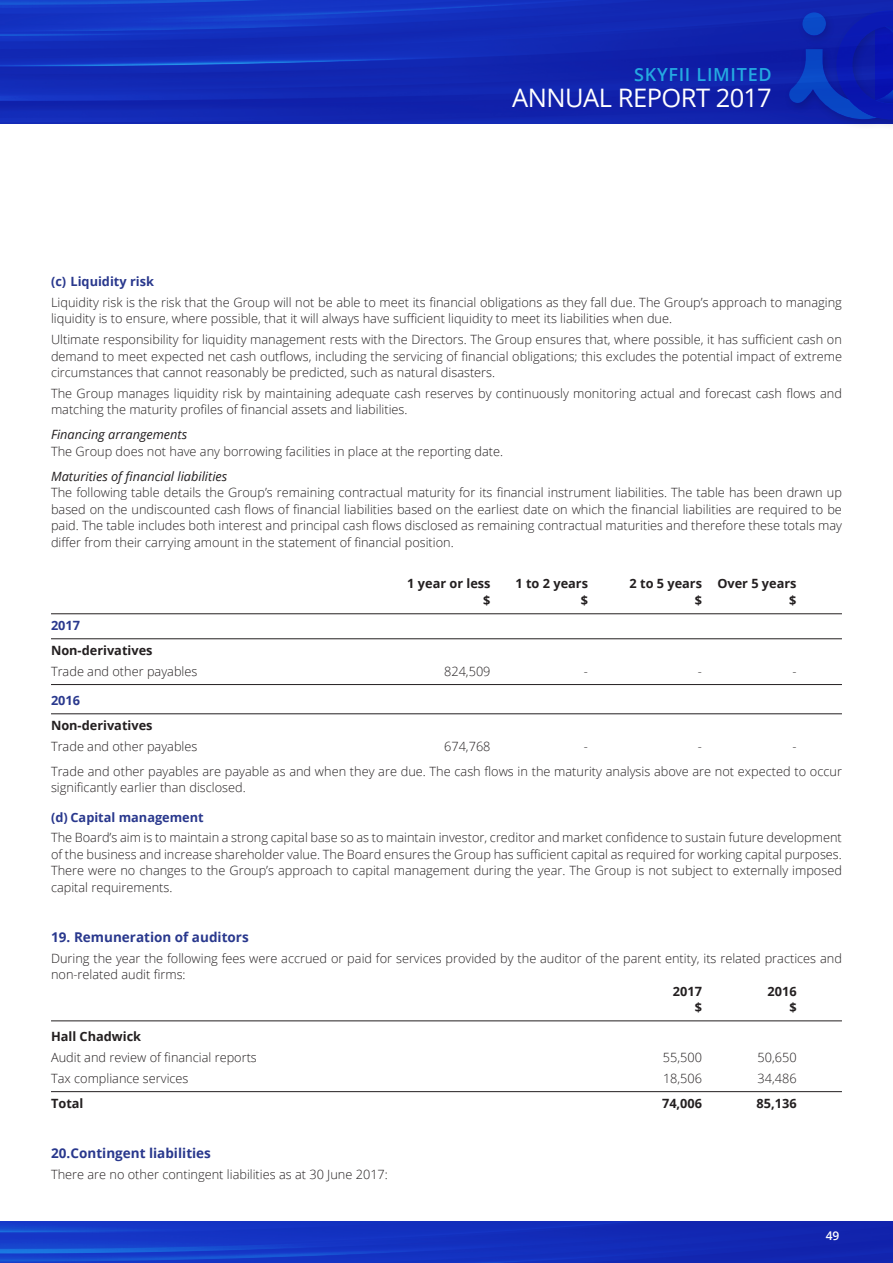
<style>
.page{position:relative;width:893px;height:1263px;background:#fff}
.page>*{position:absolute;margin:0;border:0;box-sizing:border-box;transform-origin:0 0}
.t1{font:25.5px "Open Sans";letter-spacing:-.02em;color:#fff}
.t2{font:600 18px "Open Sans";letter-spacing:.04em;color:#24aae1}
.t3{font:700 13.5px "Open Sans";color:#29388d}
.t4{font:300 12.75px/16.5px "Open Sans";color:#231f20}
.t5{font:700 12.75px "Open Sans";color:#231f20}
.t6{font:italic 12.75px "Open Sans";color:#231f20}
.t7{font:700 12.75px "Open Sans";color:#29388d}
.t8{font:600 12px "Open Sans";color:#fff}
</style>
<div class="page">
<img style="left:0;top:0;width:893px;height:123px">
<img style="left:0;top:1221px;width:893px;height:42px">
<div style="left:784px;top:5px;width:109px;height:126px;background:#231f20;opacity:.45"></div>
<svg style="left:788px;top:10px;width:105px;height:110px"></svg>
<hr style="left:51px;top:613px;width:791px;height:1px;background:#231f20">
<hr style="left:51px;top:638px;width:791px;height:1px;background:#231f20">
<hr style="left:51px;top:684px;width:791px;height:1px;background:#231f20">
<hr style="left:51px;top:713px;width:791px;height:1px;background:#231f20">
<hr style="left:51px;top:1020px;width:791px;height:1px;background:#231f20">
<hr style="left:51px;top:1091px;width:791px;height:1px;background:#231f20">
<h2 class="t2" style="left:634px;top:62px;width:139px">Skyfii Limited</h2>
<h1 class="t1" style="left:512px;top:80px;width:261px">ANNUAL REPORT 2017</h1>
<p class="t7" style="left:51px;top:273px;width:104px">(c) Liquidity risk</p>
<p class="t4" style="left:51px;top:294px;width:792px">Liquidity risk is the risk that the Group will not be able to meet its financial obligations as they fall due. The Group’s approach to managing liquidity is to ensure, where possible, that it will always have sufficient liquidity to meet its liabilities when due.</p>
<p class="t4" style="left:51px;top:331px;width:792px;text-align:justify">Ultimate responsibility for liquidity management rests with the Directors. The Group ensures that, where possible, it has sufficient cash on demand to meet expected net cash outflows, including the servicing of financial obligations; this excludes the potential impact of extreme circumstances that cannot reasonably be predicted, such as natural disasters.</p>
<p class="t4" style="left:51px;top:385px;width:792px">The Group manages liquidity risk by maintaining adequate cash reserves by continuously monitoring actual and forecast cash flows and matching the maturity profiles of financial assets and liabilities.</p>
<p class="t6" style="left:51px;top:426px;width:138px">Financing arrangements</p>
<p class="t4" style="left:51px;top:443px;width:454px">The Group does not have any borrowing facilities in place at the reporting date.</p>
<p class="t6" style="left:51px;top:468px;width:178px">Maturities of financial liabilities</p>
<p class="t4" style="left:51px;top:484px;width:792px;text-align:justify">The following table details the Group’s remaining contractual maturity for its financial instrument liabilities. The table has been drawn up based on the undiscounted cash flows of financial liabilities based on the earliest date on which the financial liabilities are required to be paid. The table includes both interest and principal cash flows disclosed as remaining contractual maturities and therefore these totals may differ from their carrying amount in the statement of financial position.</p>
<p class="t5" style="left:407px;top:575px;width:85px">1 year or less</p>
<p class="t5" style="left:515px;top:575px;width:74px">1 to 2 years</p>
<p class="t5" style="left:629px;top:575px;width:169px">2 to 5 years Over 5 years</p>
<p class="t5" style="left:483px;top:591px;width:9px">$</p>
<p class="t5" style="left:581px;top:591px;width:9px">$</p>
<p class="t5" style="left:695px;top:591px;width:9px">$</p>
<p class="t5" style="left:789px;top:591px;width:9px">$</p>
<p class="t7" style="left:51px;top:616px;width:31px">2017</p>
<p class="t5" style="left:51px;top:641px;width:103px">Non-derivatives</p>
<p class="t4" style="left:51px;top:662px;width:148px">Trade and other payables</p>
<p class="t4" style="left:444px;top:662px;width:48px">824,509</p>
<p class="t4" style="left:584px;top:662px;width:6px">-</p>
<p class="t4" style="left:698px;top:662px;width:6px">-</p>
<p class="t4" style="left:792px;top:662px;width:6px">-</p>
<p class="t7" style="left:51px;top:691px;width:31px">2016</p>
<p class="t5" style="left:51px;top:716px;width:103px">Non-derivatives</p>
<p class="t4" style="left:51px;top:737px;width:148px">Trade and other payables</p>
<p class="t4" style="left:444px;top:737px;width:48px">674,768</p>
<p class="t4" style="left:584px;top:737px;width:6px">-</p>
<p class="t4" style="left:698px;top:737px;width:6px">-</p>
<p class="t4" style="left:51px;top:733px;width:792px;line-height:25px;text-indent:741px">-<br>Trade and other payables are payable as and when they are due. The cash flows in the maturity analysis above are not expected to occur</p>
<p class="t4" style="left:51px;top:779px;width:196px">significantly earlier than disclosed.</p>
<p class="t7" style="left:51px;top:808px;width:154px">(d) Capital management</p>
<p class="t4" style="left:51px;top:829px;width:792px;text-align:justify">The Board’s aim is to maintain a strong capital base so as to maintain investor, creditor and market confidence to sustain future development of the business and increase shareholder value. The Board ensures the Group has sufficient capital as required for working capital purposes.<br>There were no changes to the Group’s approach to capital management during the year. The Group is not subject to externally imposed capital requirements.</p>
<p class="t3" style="left:51px;top:927px;width:199px">19. Remuneration of auditors</p>
<p class="t4" style="left:51px;top:949px;width:792px">During the year the following fees were accrued or paid for services provided by the auditor of the parent entity, its related practices and non-related audit firms:</p>
<p class="t5" style="left:673px;top:982px;width:31px">2017</p>
<p class="t5" style="left:767px;top:982px;width:31px">2016</p>
<p class="t5" style="left:695px;top:998px;width:9px">$</p>
<p class="t5" style="left:789px;top:998px;width:9px">$</p>
<p class="t5" style="left:51px;top:1028px;width:92px">Hall Chadwick</p>
<p class="t4" style="left:51px;top:1049px;width:207px">Audit and review of financial reports</p>
<p class="t4" style="left:663px;top:1049px;width:41px">55,500</p>
<p class="t4" style="left:757px;top:1049px;width:41px">50,650</p>
<p class="t4" style="left:51px;top:1069px;width:139px">Tax compliance services</p>
<p class="t4" style="left:663px;top:1069px;width:41px">18,506</p>
<p class="t4" style="left:757px;top:1069px;width:41px">34,486</p>
<p class="t5" style="left:51px;top:1094px;width:34px">Total</p>
<p class="t5" style="left:662px;top:1094px;width:42px">74,006</p>
<p class="t5" style="left:756px;top:1094px;width:42px">85,136</p>
<p class="t3" style="left:51px;top:1143px;width:161px">20.Contingent liabilities</p>
<p class="t4" style="left:51px;top:1165px;width:338px">There are no other contingent liabilities as at 30 June 2017:</p>
<p class="t8" style="left:826px;top:1228px;width:15px">49</p>
</div>
